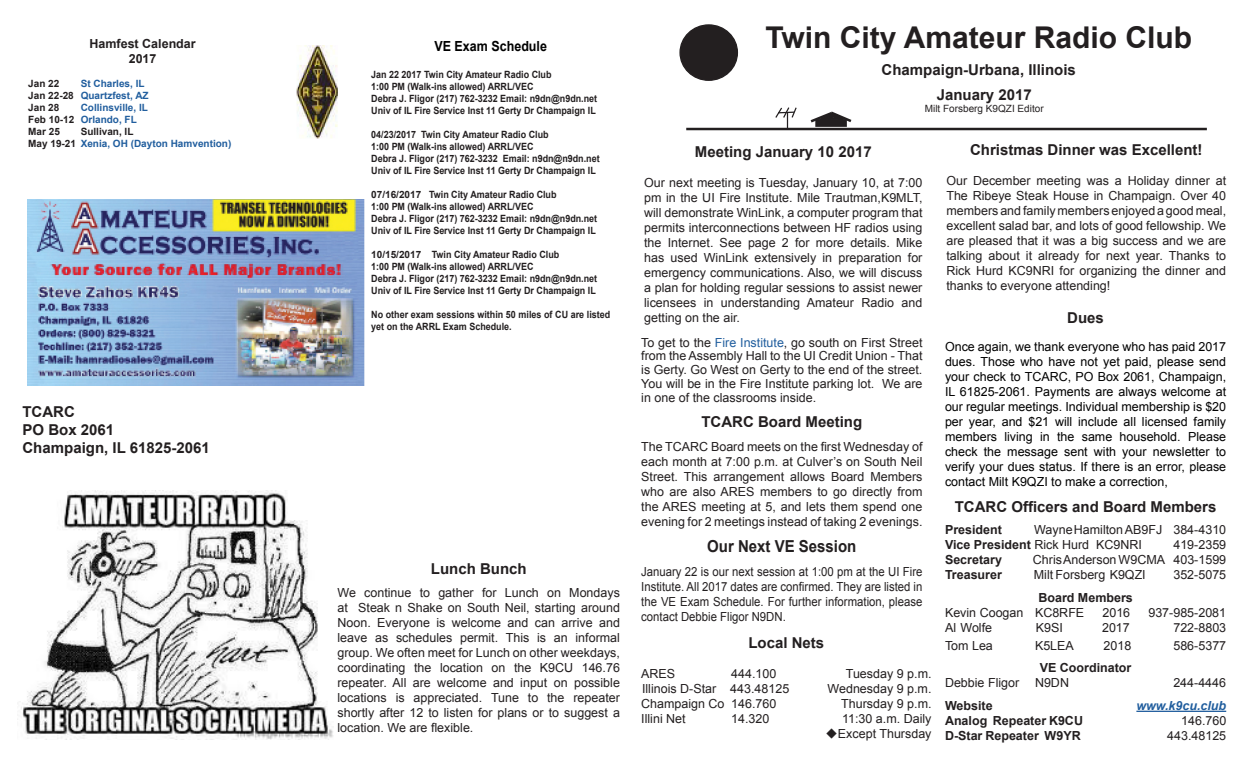
<style>
.page{position:relative;width:1260px;height:765px;background:#fff}
.page>*{position:absolute;margin:0;border:0;box-sizing:border-box;transform-origin:0 0}
.t1{font:700 30px "Arial";color:#231f20}
.t2{font:700 16.5px "Arial";color:#231f20;scale:.91 1}
.t3{font:700 15px "Arial";color:#231f20}
.t4{font:700 14px "Arial";color:#000;scale:.9 1}
.t5{font:12.5px/15px "Arial";color:#231f20;text-align:justify}
.t6{font:12.5px/15px "Arial";color:#000;text-align:justify}
.t7{font:12.5px/15px "Arial";color:#231f20;text-align:justify;scale:.91 1}
.t8{font:700 12.5px "Arial";color:#231f20}
.t9{font:italic 700 12.5px "Arial";color:#215e9e}
.t10{font:700 10px/12px "Arial";color:#231f20;scale:.9 1}
.t11{font:700 10px "Arial";color:#215e9e}
.t12{font:700 10px "Arial";color:#231f20}
.t13{font:10px "Arial";color:#231f20}
.s1{color:#231f20}
.s2{color:#215e9e}
.s3{font-weight:700}
</style>
<div class="page">
<hr style="left:1136px;top:711px;width:90px;height:1px;background:#215e9e">
<img style="left:27px;top:199px;width:337px;height:187px">
<img style="left:17px;top:490px;width:316px;height:249px">
<div style="left:680px;top:25px;width:57px;height:55px;background:#231f20;border-radius:50%"></div>
<div style="left:679px;top:24px;width:59px;height:57px;border:1px solid #231f20;border-radius:50%"></div>
<hr style="left:686px;top:128px;width:521px;height:2px;background:#231f20">
<div style="left:815px;top:119px;width:32px;height:8px;border:2px solid #231f20"></div>
<svg style="left:774px;top:107px;width:24px;height:21px"></svg>
<svg style="left:810px;top:111px;width:42px;height:14px"></svg>
<img style="left:296px;top:45px;width:42px;height:93px">
<p class="t8" style="left:89px;top:36px;width:108px">Hamfest Calendar</p>
<p class="t8" style="left:129px;top:51px;width:29px">2017</p>
<p class="t12" style="left:28px;top:77px;width:33px">Jan 22</p>
<p class="t11" style="left:81px;top:77px;width:65px">St Charles, IL</p>
<p class="t11" style="left:28px;top:89px;width:122px"><span class="s1">Jan 22-28</span> Quartzfest, AZ</p>
<p class="t12" style="left:28px;top:101px;width:33px">Jan 28</p>
<p class="t11" style="left:81px;top:101px;width:69px">Collinsville, IL</p>
<p class="t11" style="left:28px;top:113px;width:110px"><span class="s1">Feb 10-12</span> Orlando, FL</p>
<p class="t12" style="left:28px;top:125px;width:33px">Mar 25</p>
<p class="t12" style="left:81px;top:125px;width:54px">Sullivan, IL</p>
<p class="t11" style="left:28px;top:137px;width:205px"><span class="s1">May 19-21</span> Xenia, OH (Dayton Hamvention)</p>
<p class="t3" style="left:22px;top:402px;width:54px">TCARC</p>
<p class="t3" style="left:22px;top:420px;width:93px">PO Box 2061</p>
<p class="t3" style="left:22px;top:438px;width:189px">Champaign, IL 61825-2061</p>
<p class="t4" style="left:435px;top:37px;width:127px">VE Exam Schedule</p>
<p class="t10" style="left:371px;top:69px;width:202px">Jan 22 2017 Twin City Amateur Radio Club</p>
<p class="t10" style="left:371px;top:81px;width:182px">1:00 PM (Walk-ins allowed) ARRL/VEC</p>
<p class="t10" style="left:371px;top:93px;width:253px">Debra J. Fligor (217) 762-3232 Email: n9dn@n9dn.net</p>
<p class="t10" style="left:371px;top:105px;width:251px">Univ of IL Fire Service Inst 11 Gerty Dr Champaign IL</p>
<p class="t10" style="left:371px;top:129px;width:199px">04/23/2017 Twin City Amateur Radio Club</p>
<p class="t10" style="left:371px;top:141px;width:182px">1:00 PM (Walk-ins allowed) ARRL/VEC</p>
<p class="t10" style="left:371px;top:153px;width:255px">Debra J. Fligor (217) 762-3232 Email: n9dn@n9dn.net</p>
<p class="t10" style="left:371px;top:165px;width:251px">Univ of IL Fire Service Inst 11 Gerty Dr Champaign IL</p>
<p class="t12" style="left:371px;top:188px;width:187px">07/16/2017 Twin City Amateur Radio Club</p>
<p class="t10" style="left:371px;top:201px;width:182px">1:00 PM (Walk-ins allowed) ARRL/VEC</p>
<p class="t10" style="left:371px;top:213px;width:253px">Debra J. Fligor (217) 762-3232 Email: n9dn@n9dn.net</p>
<p class="t10" style="left:371px;top:225px;width:251px">Univ of IL Fire Service Inst 11 Gerty Dr Champaign IL</p>
<p class="t12" style="left:371px;top:248px;width:190px">10/15/2017 Twin City Amateur Radio Club</p>
<p class="t10" style="left:371px;top:261px;width:182px">1:00 PM (Walk-ins allowed) ARRL/VEC</p>
<p class="t10" style="left:371px;top:273px;width:253px">Debra J. Fligor (217) 762-3232 Email: n9dn@n9dn.net</p>
<p class="t10" style="left:371px;top:285px;width:251px">Univ of IL Fire Service Inst 11 Gerty Dr Champaign IL</p>
<p class="t10" style="left:371px;top:309px;width:267px">No other exam sessions within 50 miles of CU are listed yet on the ARRL Exam Schedule.</p>
<p class="t3" style="left:431px;top:559px;width:97px">Lunch Bunch</p>
<p class="t5" style="left:338px;top:585px;width:284px">We continue to gather for Lunch on Mondays at Steak n Shake on South Neil, starting around Noon. Everyone is welcome and can arrive and leave as schedules permit. This is an informal group. We often meet for Lunch on other weekdays, coordinating the location on the K9CU 146.76 repeater. All are welcome and input on possible locations is appreciated. Tune to the repeater shortly after 12 to listen for plans or to suggest a location. We are flexible.</p>
<p class="t1" style="left:765px;top:18px;width:428px">Twin City Amateur Radio Club</p>
<p class="t3" style="left:882px;top:60px;width:196px">Champaign-Urbana, Illinois</p>
<p class="t3" style="left:937px;top:84px;width:97px">January 2017</p>
<p class="t13" style="left:925px;top:102px;width:120px">Milt Forsberg K9QZI Editor</p>
<p class="t3" style="left:695px;top:142px;width:178px">Meeting January 10 2017</p>
<p class="t5" style="left:644px;top:175px;width:280px">Our next meeting is Tuesday, January 10, at 7:00 pm in the UI Fire Institute. Mile Trautman,K9MLT, will demonstrate WinLink, a computer program that permits interconnections between HF radios using the Internet. See page 2 for more details. Mike has used WinLink extensively in preparation for emergency communications. Also, we will discuss a plan for holding regular sessions to assist newer licensees in understanding Amateur Radio and getting on the air.</p>
<p class="t5" style="left:641px;top:335px;width:283px;line-height:13.8px">To get to the <span class="s2">Fire Institute</span>, go south on First Street from the Assembly Hall to the UI Credit Union - That is Gerty. Go West on Gerty to the end of the street.<br>You will be in the Fire Institute parking lot. We are in one of the classrooms inside.</p>
<p class="t3" style="left:701px;top:412px;width:162px">TCARC Board Meeting</p>
<p class="t5" style="left:641px;top:439px;width:283px">The TCARC Board meets on the first Wednesday of each month at 7:00 p.m. at Culver’s on South Neil Street. This arrangement allows Board Members who are also ARES members to go directly from the ARES meeting at 5, and lets them spend one evening for 2 meetings instead of taking 2 evenings.</p>
<p class="t2" style="left:707px;top:535px;width:165px">Our Next VE Session</p>
<p class="t7" style="left:641px;top:564px;width:311px">January 22 is our next session at 1:00 pm at the UI Fire Institute. All 2017 dates are confirmed. They are listed in the VE Exam Schedule. For further information, please contact Debbie Fligor N9DN.</p>
<p class="t3" style="left:748px;top:632px;width:77px">Local Nets</p>
<p class="t5" style="left:641px;top:666px;width:36px">ARES</p>
<p class="t5" style="left:731px;top:666px;width:47px">444.100</p>
<p class="t5" style="left:846px;top:666px;width:87px">Tuesday 9 p.m.</p>
<p class="t5" style="left:642px;top:681px;width:149px">Illinois D-Star 443.48125</p>
<p class="t5" style="left:828px;top:681px;width:105px">Wednesday 9 p.m.</p>
<p class="t5" style="left:641px;top:696px;width:137px">Champaign Co 146.760</p>
<p class="t5" style="left:841px;top:696px;width:92px">Thursday 9 p.m.</p>
<p class="t5" style="left:641px;top:711px;width:46px">Illini Net</p>
<p class="t5" style="left:731px;top:711px;width:40px">14.320</p>
<p class="t5" style="left:842px;top:711px;width:91px">11:30 a.m. Daily</p>
<p class="t5" style="left:826px;top:726px;width:107px">◆Except Thursday</p>
<p class="t3" style="left:970px;top:140px;width:234px">Christmas Dinner was Excellent!</p>
<p class="t5" style="left:946px;top:173px;width:281px">Our December meeting was a Holiday dinner at The Ribeye Steak House in Champaign. Over 40 members and family members enjoyed a good meal, excellent salad bar, and lots of good fellowship. We are pleased that it was a big success and we are talking about it already for next year. Thanks to Rick Hurd KC9NRI for organizing the dinner and thanks to everyone attending!</p>
<p class="t3" style="left:1067px;top:308px;width:38px">Dues</p>
<p class="t6" style="left:945px;top:339px;width:283px">Once again, we thank everyone who has paid 2017 dues. Those who have not yet paid, please send your check to TCARC, PO Box 2061, Champaign, IL 61825-2061. Payments are always welcome at our regular meetings. Individual membership is $20 per year, and $21 will include all licensed family members living in the same household. Please check the message sent with your newsletter to verify your dues status. If there is an error, please contact Milt K9QZI to make a correction,</p>
<p class="t3" style="left:955px;top:497px;width:263px">TCARC Officers and Board Members</p>
<p class="t8" style="left:945px;top:522px;width:58px">President</p>
<p class="t5" style="left:1034px;top:523px;width:193px">Wayne Hamilton AB9FJ 384-4310</p>
<p class="t5" style="left:945px;top:538px;width:199px"><span class="s3">Vice President</span> Rick Hurd KC9NRI</p>
<p class="t5" style="left:1173px;top:538px;width:54px">419-2359</p>
<p class="t8" style="left:945px;top:552px;width:58px">Secretary</p>
<p class="t5" style="left:1033px;top:553px;width:195px">ChrisAnderson W9CMA 403-1599</p>
<p class="t8" style="left:945px;top:567px;width:58px">Treasurer</p>
<p class="t5" style="left:1034px;top:568px;width:113px">Milt Forsberg K9QZI</p>
<p class="t5" style="left:1173px;top:568px;width:54px">352-5075</p>
<p class="t8" style="left:1038px;top:589px;width:96px">Board Members</p>
<p class="t5" style="left:945px;top:605px;width:141px">Kevin Coogan KC8RFE</p>
<p class="t5" style="left:1102px;top:605px;width:29px">2016</p>
<p class="t5" style="left:1148px;top:605px;width:79px">937-985-2081</p>
<p class="t5" style="left:945px;top:620px;width:49px">Al Wolfe</p>
<p class="t5" style="left:1036px;top:620px;width:29px">K9SI</p>
<p class="t5" style="left:1102px;top:620px;width:29px">2017</p>
<p class="t5" style="left:1173px;top:620px;width:54px">722-8803</p>
<p class="t5" style="left:945px;top:638px;width:49px">Tom Lea</p>
<p class="t5" style="left:1035px;top:638px;width:40px">K5LEA</p>
<p class="t5" style="left:1104px;top:638px;width:29px">2018</p>
<p class="t5" style="left:1173px;top:638px;width:54px">586-5377</p>
<p class="t8" style="left:1040px;top:660px;width:93px">VE Coordinator</p>
<p class="t5" style="left:945px;top:676px;width:76px">Debbie Fligor</p>
<p class="t5" style="left:1035px;top:676px;width:36px">N9DN</p>
<p class="t5" style="left:1173px;top:676px;width:54px">244-4446</p>
<p class="t8" style="left:945px;top:697px;width:49px">Website</p>
<p class="t9" style="left:1136px;top:697px;width:91px">www.k9cu.club</p>
<p class="t8" style="left:945px;top:712px;width:140px">Analog Repeater K9CU</p>
<p class="t5" style="left:1181px;top:713px;width:47px">146.760</p>
<p class="t8" style="left:945px;top:727px;width:137px">D-Star Repeater W9YR</p>
<p class="t5" style="left:1167px;top:728px;width:61px">443.48125</p>
</div>
